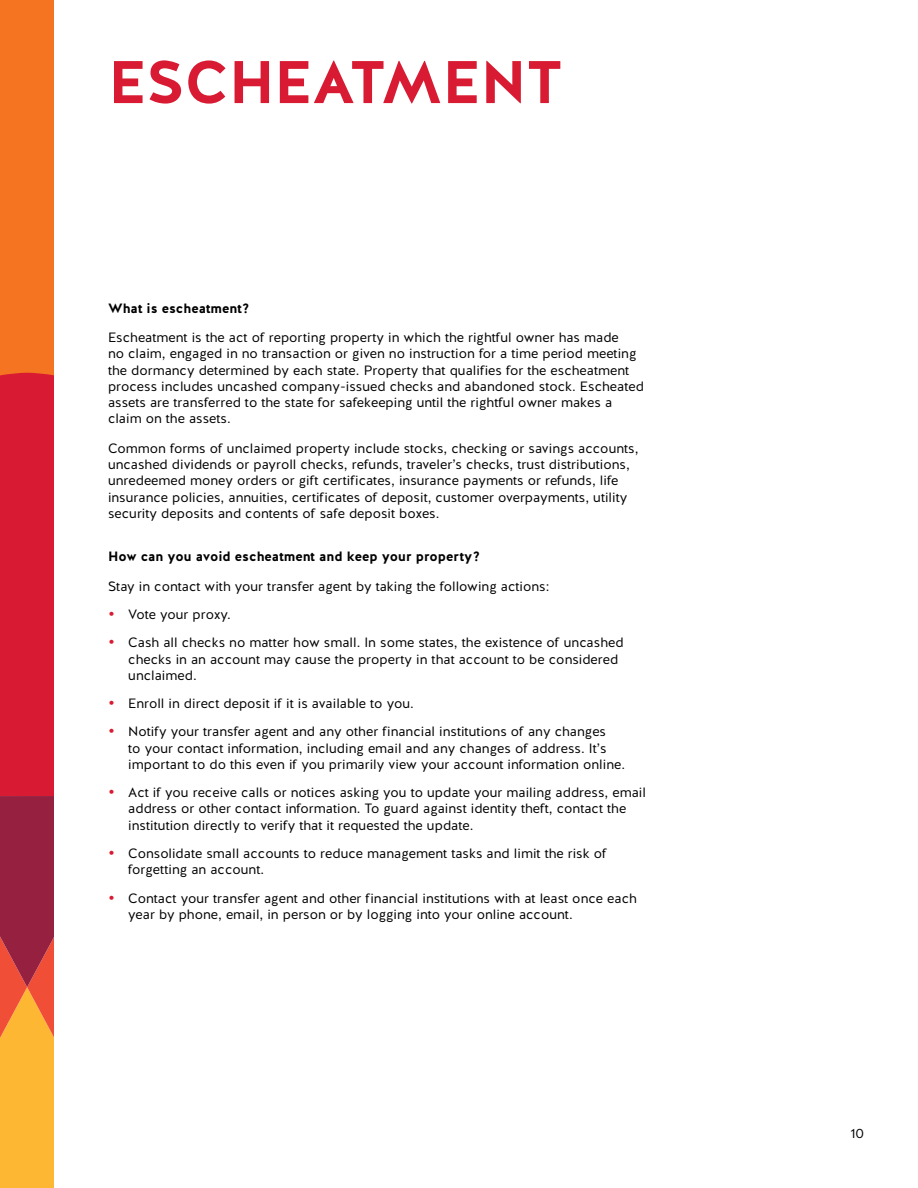
<style>
.page{position:relative;width:918px;height:1188px;background:#fff}
.page>*{position:absolute;margin:0;border:0;box-sizing:border-box;transform-origin:0 0}
.t1{font:700 60px "Halis GR";letter-spacing:-.005em;color:#d81b32}
.t2{font:13.5px/16.2px "Halis GR";color:#000}
.t3{font:700 13.5px "Halis GR";color:#000}
.s1{font-size:18px;color:#d81b32}
</style>
<div class="page">
<div style="left:0;top:0;width:54px;height:460px;background:#f47421"></div>
<svg style="left:0;top:373px;width:54px;height:815px"></svg>
<h1 class="t1" style="left:108px;top:43px;width:457px">ESCHEATMENT</h1>
<p class="t3" style="left:108px;top:299px;width:143px">What is escheatment?</p>
<p class="t2" style="left:108px;top:330px;width:538px">Escheatment is the act of reporting property in which the rightful owner has made<br>no claim, engaged in no transaction or given no instruction for a time period meeting the dormancy determined by each state. Property that qualifies for the escheatment process includes uncashed company-issued checks and abandoned stock. Escheated assets are transferred to the state for safekeeping until the rightful owner makes a claim on the assets.</p>
<p class="t2" style="left:108px;top:440px;width:532px">Common forms of unclaimed property include stocks, checking or savings accounts, uncashed dividends or payroll checks, refunds, traveler’s checks, trust distributions, unredeemed money orders or gift certificates, insurance payments or refunds, life insurance policies, annuities, certificates of deposit, customer overpayments, utility security deposits and contents of safe deposit boxes.</p>
<p class="t3" style="left:108px;top:548px;width:374px">How can you avoid escheatment and keep your property?</p>
<p class="t2" style="left:108px;top:578px;width:443px">Stay in contact with your transfer agent by taking the following actions:</p>
<p class="t2" style="left:108px;top:607px;width:125px"><span class="s1">•</span> Vote your proxy.</p>
<p class="t2" style="left:128px;top:635px;width:497px;text-indent:-20px"><span class="s1">•</span> Cash all checks no matter how small. In some states, the existence of uncashed checks in an account may cause the property in that account to be considered unclaimed.</p>
<p class="t2" style="left:108px;top:696px;width:307px"><span class="s1">•</span> Enroll in direct deposit if it is available to you.</p>
<p class="t2" style="left:128px;top:724px;width:498px;text-indent:-20px"><span class="s1">•</span> Notify your transfer agent and any other financial institutions of any changes<br>to your contact information, including email and any changes of address. It’s important to do this even if you primarily view your account information online.</p>
<p class="t2" style="left:128px;top:785px;width:519px;text-indent:-20px"><span class="s1">•</span> Act if you receive calls or notices asking you to update your mailing address, email address or other contact information. To guard against identity theft, contact the institution directly to verify that it requested the update.</p>
<p class="t2" style="left:128px;top:845px;width:480px;text-indent:-20px"><span class="s1">•</span> Consolidate small accounts to reduce management tasks and limit the risk of forgetting an account.</p>
<p class="t2" style="left:128px;top:890px;width:510px;text-indent:-20px"><span class="s1">•</span> Contact your transfer agent and other financial institutions with at least once each year by phone, email, in person or by logging into your online account.</p>
<p class="t2" style="left:850px;top:1126px;width:15px">10</p>
</div>
